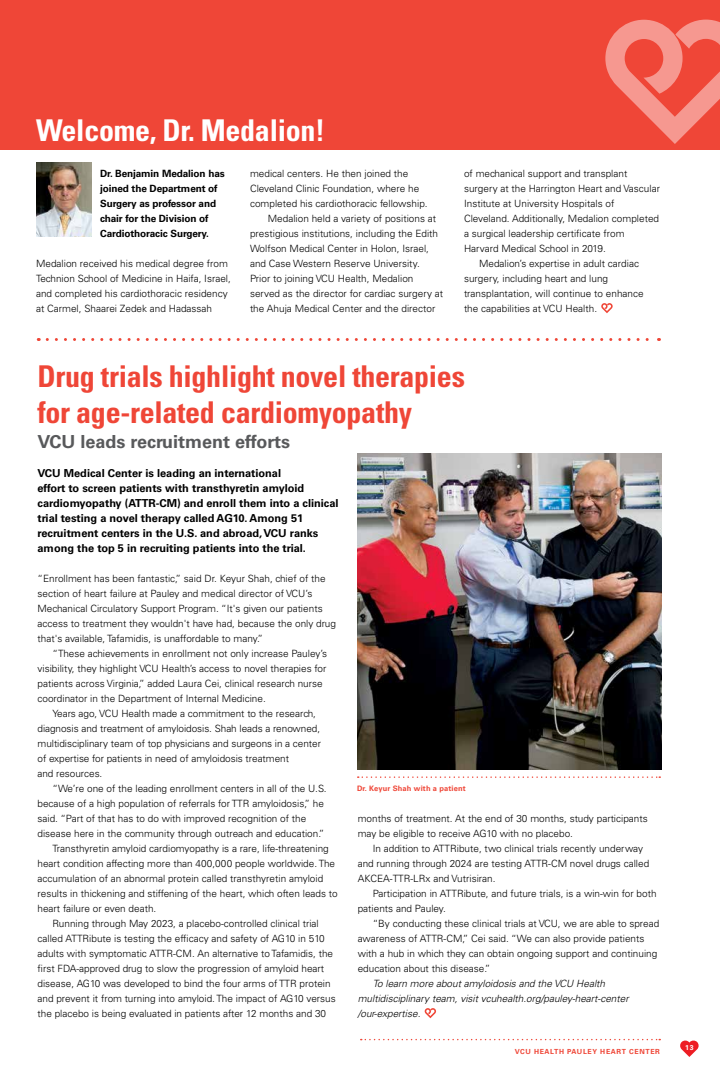
<style>
.page{position:relative;width:720px;height:1080px;background:#fff}
.page>*{position:absolute;margin:0;border:0;box-sizing:border-box;transform-origin:0 0}
._1_-_Article_Title{font:700 condensed 30px/36px "Univers LT Std";letter-spacing:-.01em;color:#ef4637}
._2_-_Article_Title{font:700 condensed 30px "Univers LT Std";letter-spacing:-.01em;color:#fff}
._6_-_subhead{font:700 18px "Univers LT Std";color:#58595b}
._6_-_First_Paragraph{font:700 11px/15px "Univers LT Std";color:#000}
._6_-_Body_Copy_Unive{font:300 10px/15px "Univers LT Std";color:#000}
._6_-_Body_Copy_Unive-2{font:italic 300 10px/15px "Univers LT Std";color:#000}
._6_-_Body_Copy_Unive-3{font:700 10px/15px "Univers LT Std";letter-spacing:-.01em;color:#000}
._8_-_Caption{font:700 7.5px "Univers LT Std";letter-spacing:.02em;color:#ef4637}
.t1{font:700 7px "Univers LT Std";letter-spacing:.09em;color:#ef4637}
.t2{font:700 7px "Univers LT Std";color:#fff}
</style>
<div class="page">
<svg style="left:361px;top:1039px;width:299px;height:1px"></svg>
<svg style="left:680px;top:1040px;width:19px;height:17px"></svg>
<div style="left:0;top:0;width:720px;height:150px;background:#ef4637"></div>
<svg style="left:605px;top:20px;width:115px;height:124px"></svg>
<svg style="left:425px;top:1008px;width:11px;height:10px"></svg>
<img style="left:357px;top:454px;width:304px;height:315px">
<svg style="left:601px;top:303px;width:12px;height:10px"></svg>
<svg style="left:358px;top:776px;width:302px;height:2px"></svg>
<svg style="left:47px;top:338px;width:612px;height:3px"></svg>
<img style="left:36px;top:162px;width:55px;height:75px">
<p class="_2_-_Article_Title" style="left:36px;top:112px;width:291px">Welcome, Dr. Medalion!</p>
<p class="_6_-_Body_Copy_Unive-3" style="left:100px;top:166px;width:126px">Dr. Benjamin Medalion has joined the Department of<br>Surgery as professor and chair for the Division of<br>Cardiothoracic Surgery.</p>
<p class="_6_-_Body_Copy_Unive" style="left:36px;top:256px;width:196px">Medalion received his medical degree from Technion School of Medicine in Haifa, Israel, and completed his cardiothoracic residency at Carmel, Shaarei Zedek and Hadassah</p>
<p class="_6_-_Body_Copy_Unive" style="left:250px;top:166px;width:179px">medical centers. He then joined the<br>Cleveland Clinic Foundation, where he completed his cardiothoracic fellowship.</p>
<p class="_6_-_Body_Copy_Unive" style="left:250px;top:211px;width:195px;text-indent:18px">Medalion held a variety of positions at prestigious institutions, including the Edith Wolfson Medical Center in Holon, Israel, and Case Western Reserve University.<br>Prior to joining VCU Health, Medalion served as the director for cardiac surgery at the Ahuja Medical Center and the director</p>
<p class="_6_-_Body_Copy_Unive" style="left:464px;top:166px;width:198px">of mechanical support and transplant surgery at the Harrington Heart and Vascular Institute at University Hospitals of Cleveland. Additionally, Medalion completed a surgical leadership certificate from Harvard Medical School in 2019.</p>
<p class="_6_-_Body_Copy_Unive" style="left:464px;top:256px;width:181px;text-indent:15px">Medalion’s expertise in adult cardiac surgery, including heart and lung transplantation, will continue to enhance the capabilities at VCU Health.</p>
<p class="_1_-_Article_Title" style="left:38px;top:358px;width:429px">Drug trials highlight novel therapies for age-related cardiomyopathy</p>
<p class="_6_-_subhead" style="left:38px;top:431px;width:254px">VCU leads recruitment efforts</p>
<p class="_6_-_First_Paragraph" style="left:38px;top:466px;width:303px">VCU Medical Center is leading an international<br>effort to screen patients with transthyretin amyloid cardiomyopathy (ATTR-CM) and enroll them into a clinical trial testing a novel therapy called AG10. Among 51 recruitment centers in the U.S. and abroad, VCU ranks among the top 5 in recruiting patients into the trial.</p>
<p class="_6_-_Body_Copy_Unive" style="left:38px;top:571px;width:300px">“Enrollment has been fantastic,” said Dr. Keyur Shah, chief of the section of heart failure at Pauley and medical director of VCU’s Mechanical Circulatory Support Program. “It's given our patients access to treatment they wouldn't have had, because the only drug that's available, Tafamidis, is unaffordable to many.”</p>
<p class="_6_-_Body_Copy_Unive" style="left:38px;top:646px;width:291px;text-indent:15px">“These achievements in enrollment not only increase Pauley’s visibility, they highlight VCU Health’s access to novel therapies for patients across Virginia,” added Laura Cei, clinical research nurse coordinator in the Department of Internal Medicine.</p>
<p class="_6_-_Body_Copy_Unive" style="left:38px;top:706px;width:285px;text-indent:15px">Years ago, VCU Health made a commitment to the research, diagnosis and treatment of amyloidosis. Shah leads a renowned, multidisciplinary team of top physicians and surgeons in a center of expertise for patients in need of amyloidosis treatment<br>and resources.</p>
<p class="_6_-_Body_Copy_Unive" style="left:38px;top:781px;width:291px;text-indent:15px">“We’re one of the leading enrollment centers in all of the U.S. because of a high population of referrals for TTR amyloidosis,” he said. “Part of that has to do with improved recognition of the disease here in the community through outreach and education.”</p>
<p class="_6_-_Body_Copy_Unive" style="left:38px;top:841px;width:302px;text-indent:15px">Transthyretin amyloid cardiomyopathy is a rare, life-threatening heart condition affecting more than 400,000 people worldwide. The accumulation of an abnormal protein called transthyretin amyloid results in thickening and stiffening of the heart, which often leads to heart failure or even death.</p>
<p class="_6_-_Body_Copy_Unive" style="left:38px;top:916px;width:300px;text-indent:15px">Running through May 2023, a placebo-controlled clinical trial called ATTRibute is testing the efficacy and safety of AG10 in 510 adults with symptomatic ATTR-CM. An alternative to Tafamidis, the first FDA-approved drug to slow the progression of amyloid heart disease, AG10 was developed to bind the four arms of TTR protein and prevent it from turning into amyloid. The impact of AG10 versus the placebo is being evaluated in patients after 12 months and 30</p>
<p class="_8_-_Caption" style="left:357px;top:784px;width:110px">Dr. Keyur Shah with a patient</p>
<p class="_6_-_Body_Copy_Unive" style="left:358px;top:811px;width:292px">months of treatment. At the end of 30 months, study participants may be eligible to receive AG10 with no placebo.</p>
<p class="_6_-_Body_Copy_Unive" style="left:358px;top:841px;width:293px;text-indent:15px">In addition to ATTRibute, two clinical trials recently underway and running through 2024 are testing ATTR-CM novel drugs called<br>AKCEA-TTR-LRx and Vutrisiran.</p>
<p class="_6_-_Body_Copy_Unive" style="left:358px;top:886px;width:300px;text-indent:15px">Participation in ATTRibute, and future trials, is a win-win for both patients and Pauley.</p>
<p class="_6_-_Body_Copy_Unive" style="left:358px;top:916px;width:303px;text-indent:15px">“By conducting these clinical trials at VCU, we are able to spread awareness of ATTR-CM,” Cei said. “We can also provide patients with a hub in which they can obtain ongoing support and continuing education about this disease.”</p>
<p class="_6_-_Body_Copy_Unive-2" style="left:358px;top:976px;width:272px;text-indent:15px">To learn more about amyloidosis and the VCU Health multidisciplinary team, visit vcuhealth.org/pauley-heart-center /our-expertise.</p>
<p class="t1" style="left:515px;top:1047px;width:147px">VCU HEALTH PAULEY HEART CENTER</p>
<p class="t2" style="left:685px;top:1044px;width:10px">13</p>
</div>
